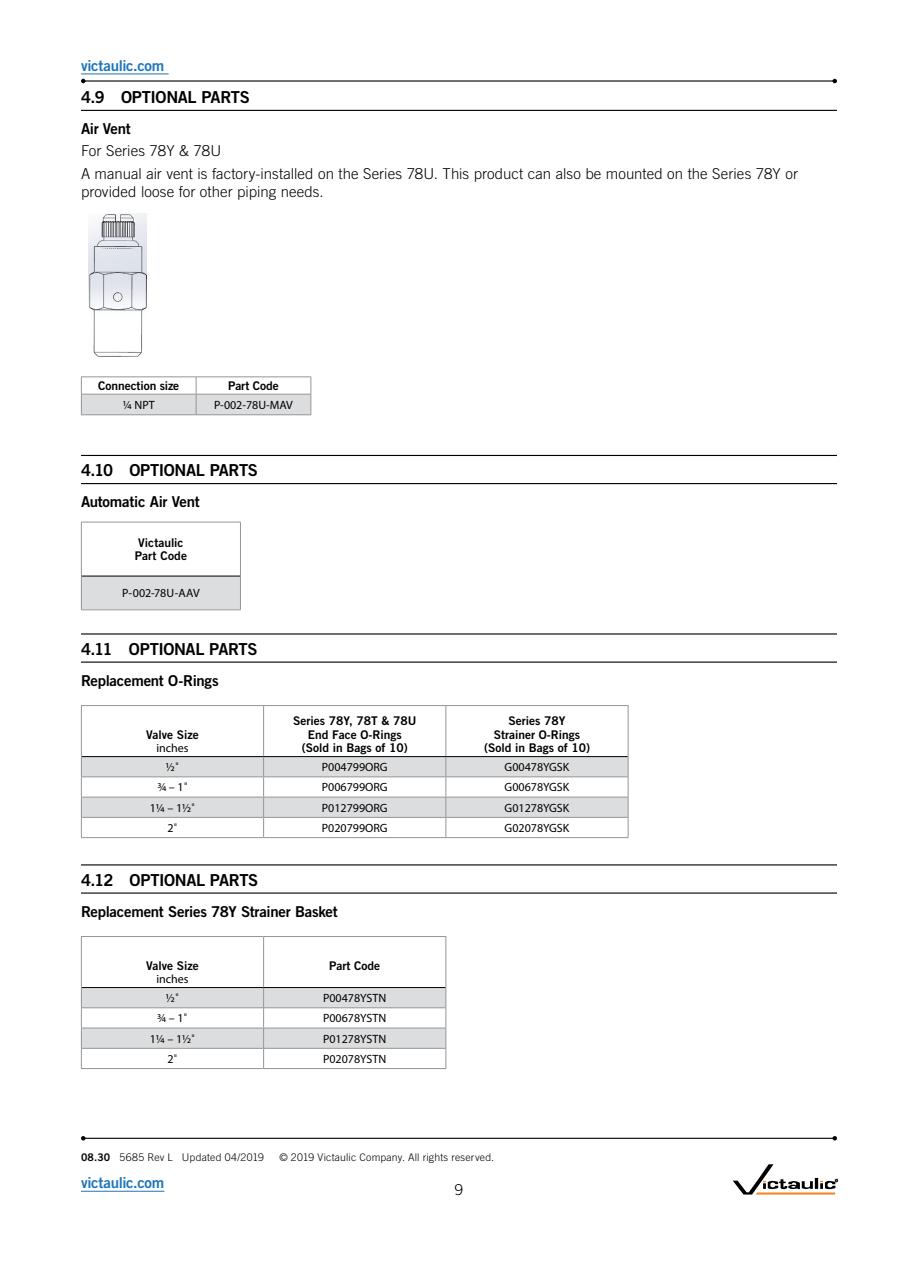
<style>
.page{position:relative;width:918px;height:1263px;background:#fff}
.page>*{position:absolute;margin:0;border:0;box-sizing:border-box;transform-origin:0 0}
.t1{font:16.5px "Trade Gothic LT Std Bd 2";letter-spacing:-.02em;color:#000}
.t2{font:300 15px/22.8px "Trade Gothic LT Std";letter-spacing:.005em;color:#000}
.t3{font:15px "Trade Gothic LT Std Bd 2";letter-spacing:-.02em;color:#000}
.t4{font:15px "Trade Gothic LT Std Bd 2";letter-spacing:-.02em;color:#1c75bc}
.t5{font:12px "Myriad Pro";color:#000}
.t6{font:12px/13.5px "Trade Gothic LT Std Bd 2";color:#000;text-align:center}
.t7{font:300 10.5px "Trade Gothic LT Std";letter-spacing:.02em;color:#000}
.s1{font-family:"Trade Gothic LT Std";font-weight:300}
.s2{font-family:"Trade Gothic LT Std Bd 2";font-weight:400}
</style>
<div class="page">
<hr style="left:81px;top:1191px;width:83px;height:1px;background:#1c75bc">
<hr style="left:83px;top:80px;width:752px;height:2px;background:#000">
<svg style="left:81px;top:79px;width:5px;height:4px"></svg>
<svg style="left:832px;top:79px;width:5px;height:4px"></svg>
<hr style="left:81px;top:74px;width:88px;height:1px;background:#1c75bc">
<hr style="left:83px;top:1138px;width:752px;height:1px;background:#000">
<svg style="left:81px;top:1136px;width:5px;height:4px"></svg>
<svg style="left:832px;top:1136px;width:5px;height:4px"></svg>
<svg style="left:733px;top:1164px;width:105px;height:30px"></svg>
<hr style="left:81px;top:110px;width:756px;height:1px;background:#000">
<hr style="left:81px;top:455px;width:756px;height:1px;background:#000">
<hr style="left:81px;top:483px;width:756px;height:1px;background:#000">
<hr style="left:81px;top:633px;width:756px;height:1px;background:#000">
<hr style="left:81px;top:661px;width:756px;height:2px;background:#000">
<hr style="left:81px;top:864px;width:756px;height:1px;background:#000">
<hr style="left:81px;top:892px;width:756px;height:2px;background:#000">
<img style="left:89px;top:214px;width:57px;height:143px">
<hr style="left:81px;top:376px;width:115px;height:1px;background:#939598">
<hr style="left:196px;top:376px;width:115px;height:1px;background:#939598">
<svg style="left:81px;top:377px;width:230px;height:37px"></svg>
<hr style="left:81px;top:414px;width:115px;height:1px;background:#939598">
<hr style="left:196px;top:414px;width:115px;height:1px;background:#939598">
<div style="left:81px;top:576px;width:159px;height:34px;background:#dcddde"></div>
<hr style="left:81px;top:522px;width:1px;height:54px;background:#939598">
<hr style="left:240px;top:522px;width:1px;height:54px;background:#939598">
<hr style="left:82px;top:576px;width:158px;height:1px;background:#000">
<hr style="left:81px;top:522px;width:160px;height:1px;background:#939598">
<hr style="left:81px;top:609px;width:160px;height:1px;background:#939598">
<hr style="left:81px;top:576px;width:1px;height:33px;background:#939598">
<hr style="left:240px;top:576px;width:1px;height:33px;background:#939598">
<hr style="left:81px;top:705px;width:183px;height:1px;background:#939598">
<hr style="left:81px;top:706px;width:1px;height:51px;background:#939598">
<hr style="left:264px;top:705px;width:182px;height:1px;background:#939598">
<hr style="left:263px;top:706px;width:1px;height:50px;background:#939598">
<hr style="left:446px;top:705px;width:182px;height:1px;background:#939598">
<hr style="left:446px;top:706px;width:1px;height:50px;background:#939598">
<hr style="left:628px;top:706px;width:1px;height:51px;background:#939598">
<hr style="left:82px;top:756px;width:182px;height:1px;background:#000">
<hr style="left:264px;top:756px;width:182px;height:1px;background:#000">
<hr style="left:446px;top:756px;width:182px;height:1px;background:#000">
<svg style="left:81px;top:757px;width:548px;height:80px"></svg>
<hr style="left:81px;top:837px;width:183px;height:1px;background:#939598">
<hr style="left:264px;top:837px;width:182px;height:1px;background:#939598">
<hr style="left:446px;top:837px;width:182px;height:1px;background:#939598">
<hr style="left:81px;top:936px;width:183px;height:1px;background:#939598">
<hr style="left:81px;top:937px;width:1px;height:50px;background:#939598">
<hr style="left:264px;top:936px;width:182px;height:1px;background:#939598">
<hr style="left:263px;top:937px;width:1px;height:50px;background:#939598">
<hr style="left:446px;top:937px;width:1px;height:50px;background:#939598">
<svg style="left:81px;top:987px;width:366px;height:81px"></svg>
<hr style="left:81px;top:1068px;width:183px;height:1px;background:#939598">
<hr style="left:264px;top:1068px;width:182px;height:1px;background:#939598">
<p class="t4" style="left:81px;top:56px;width:85px">victaulic.com</p>
<h1 class="t1" style="left:81px;top:87px;width:170px">4.9 OPTIONAL PARTS</h1>
<p class="t3" style="left:81px;top:119px;width:51px">Air Vent</p>
<p class="t2" style="left:81px;top:139px;width:719px">For Series 78Y &amp; 78U<br>A manual air vent is factory-installed on the Series 78U. This product can also be mounted on the Series 78Y or</p>
<p class="t2" style="left:81px;top:180px;width:244px">provided loose for other piping needs.</p>
<p class="t6" style="left:98px;top:379px;width:83px">Connection size</p>
<p class="t6" style="left:228px;top:379px;width:52px">Part Code</p>
<p class="t5" style="left:123px;top:397px;width:33px">¼ NPT</p>
<p class="t5" style="left:214px;top:397px;width:80px">P-002-78U-MAV</p>
<h1 class="t1" style="left:81px;top:460px;width:179px">4.10 OPTIONAL PARTS</h1>
<p class="t3" style="left:81px;top:492px;width:120px">Automatic Air Vent</p>
<p class="t6" style="left:135px;top:535px;width:54px;text-align:left">Victaulic<br>Part Code</p>
<p class="t5" style="left:122px;top:586px;width:79px">P-002-78U-AAV</p>
<h1 class="t1" style="left:81px;top:639px;width:178px">4.11 OPTIONAL PARTS</h1>
<p class="t3" style="left:81px;top:671px;width:139px">Replacement O-Rings</p>
<p class="t6" style="left:146px;top:727px;width:54px">Valve Size</p>
<p class="t5" style="left:156px;top:741px;width:34px">inches</p>
<p class="t6" style="left:293px;top:714px;width:125px">Series 78Y, 78T &amp; 78U<br>End Face O-Rings (Sold in Bags of 10)</p>
<p class="t6" style="left:484px;top:714px;width:107px">Series 78Y<br>Strainer O-Rings (Sold in Bags of 10)</p>
<p class="t5" style="left:166px;top:760px;width:15px">½<span class="s1">"</span></p>
<p class="t5" style="left:322px;top:760px;width:67px">P004799ORG</p>
<p class="t5" style="left:505px;top:760px;width:66px">G00478YGSK</p>
<p class="t5" style="left:157px;top:780px;width:32px">¾ – 1<span class="s1">"</span></p>
<p class="t5" style="left:322px;top:780px;width:67px">P006799ORG</p>
<p class="t5" style="left:505px;top:780px;width:66px">G00678YGSK</p>
<p class="t5" style="left:150px;top:800px;width:47px">1¼ – 1½<span class="s1">"</span></p>
<p class="t5" style="left:322px;top:800px;width:67px">P012799ORG</p>
<p class="t5" style="left:505px;top:800px;width:66px">G01278YGSK</p>
<p class="t5" style="left:167px;top:820px;width:12px">2<span class="s1">"</span></p>
<p class="t5" style="left:322px;top:820px;width:67px">P020799ORG</p>
<p class="t5" style="left:505px;top:820px;width:66px">G02078YGSK</p>
<h1 class="t1" style="left:81px;top:870px;width:179px">4.12 OPTIONAL PARTS</h1>
<p class="t3" style="left:81px;top:902px;width:258px">Replacement Series 78Y Strainer Basket</p>
<p class="t6" style="left:146px;top:958px;width:54px">Valve Size</p>
<p class="t5" style="left:156px;top:972px;width:34px">inches</p>
<p class="t6" style="left:329px;top:958px;width:52px">Part Code</p>
<p class="t5" style="left:166px;top:991px;width:15px">½<span class="s1">"</span></p>
<p class="t5" style="left:323px;top:991px;width:65px">P00478YSTN</p>
<p class="t5" style="left:157px;top:1011px;width:32px">¾ – 1<span class="s1">"</span></p>
<p class="t5" style="left:323px;top:1011px;width:65px">P00678YSTN</p>
<p class="t5" style="left:150px;top:1031px;width:47px">1¼ – 1½<span class="s1">"</span></p>
<p class="t5" style="left:323px;top:1031px;width:65px">P01278YSTN</p>
<p class="t5" style="left:167px;top:1051px;width:12px">2<span class="s1">"</span></p>
<p class="t5" style="left:323px;top:1051px;width:65px">P02078YSTN</p>
<p class="t7" style="left:81px;top:1151px;width:185px"><span class="s2">08.30</span> 5685 Rev L Updated 04/2019</p>
<p class="t7" style="left:279px;top:1151px;width:216px">© 2019 Victaulic Company. All rights reserved.</p>
<p class="t4" style="left:81px;top:1173px;width:85px">victaulic.com</p>
<p class="t2" style="left:455px;top:1178px;width:10px">9</p>
</div>
